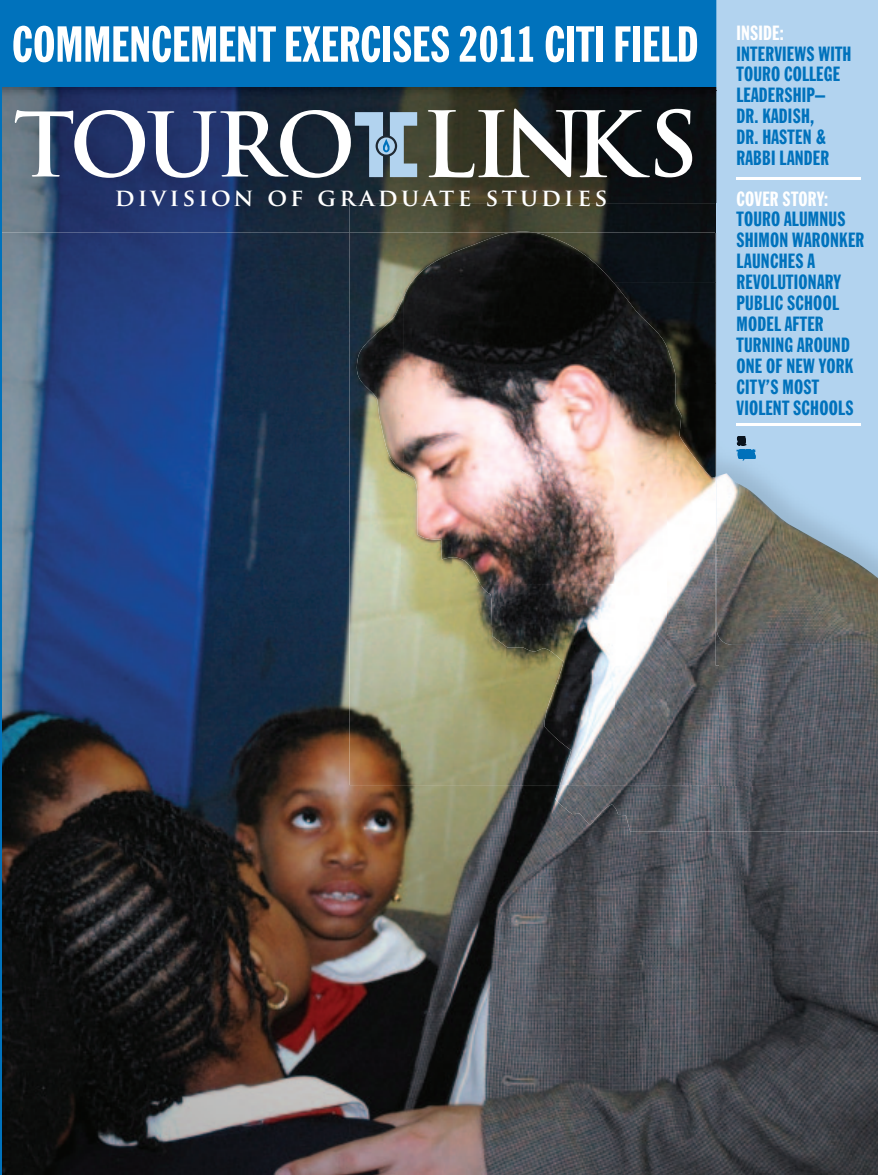
<style>
.page{position:relative;width:878px;height:1175px;background:#fff}
.page>*{position:absolute;margin:0;border:0;box-sizing:border-box;transform-origin:0 0}
.t1{font:52.95px "Franklin Got T Extr Cond";color:#fff}
.t2{font:700 23.85px "Trajan Pro";letter-spacing:.14em;color:#fff}
.t3{font:21.6px/20.9px "Franklin Got T Extr Cond";letter-spacing:.01em;color:#0072bc}
.t4{font:21.6px "Franklin Got T Extr Cond";letter-spacing:.01em;color:#fff}
</style>
<div class="page">
<img style="left:2px;top:233px;width:876px;height:941px">
<img style="left:2px;top:86px;width:713px;height:147px">
<div style="left:0;top:0;width:878px;height:86px;background:#0072bc"></div>
<div style="left:716px;top:0;width:162px;height:203px;background:#b2d3ef"></div>
<hr style="left:736px;top:177px;width:124px;height:3px;background:#fff">
<img style="left:349px;top:233px;width:54px;height:100px">
<div style="left:615px;top:233px;width:100px;height:49px;background:#0b1218"></div>
<img style="left:615px;top:282px;width:100px;height:65px">
<img style="left:349px;top:333px;width:52px;height:452px">
<img style="left:401px;top:472px;width:52px;height:313px">
<img style="left:453px;top:584px;width:53px;height:201px">
<img style="left:506px;top:685px;width:38px;height:100px">
<img style="left:715px;top:233px;width:1px;height:114px">
<div style="left:716px;top:203px;width:162px;height:270px;background:#b2d3ef"></div>
<img style="left:746px;top:436px;width:43px;height:9px">
<svg style="left:736px;top:436px;width:10px;height:9px"></svg>
<img style="left:756px;top:449px;width:104px;height:11px">
<img style="left:736px;top:449px;width:20px;height:11px">
<img style="left:736px;top:423px;width:124px;height:3px">
<img style="left:555px;top:785px;width:323px;height:46px">
<img style="left:403px;top:233px;width:212px;height:351px">
<img style="left:357px;top:297px;width:47px;height:175px">
<img style="left:614px;top:283px;width:53px;height:502px">
<img style="left:667px;top:347px;width:53px;height:438px">
<img style="left:480px;top:584px;width:135px;height:101px">
<img style="left:719px;top:665px;width:159px;height:120px">
<img style="left:544px;top:684px;width:71px;height:101px">
<img style="left:715px;top:476px;width:163px;height:189px">
<img style="left:716px;top:473px;width:162px;height:172px">
<img style="left:715px;top:100px;width:1px;height:103px">
<svg style="left:715px;top:86px;width:1px;height:14px"></svg>
<img style="left:716px;top:91px;width:2px;height:112px">
<img style="left:349px;top:203px;width:369px;height:30px">
<img style="left:510px;top:231px;width:24px;height:2px">
<svg style="left:428px;top:109px;width:264px;height:68px"></svg>
<svg style="left:15px;top:110px;width:402px;height:68px"></svg>
<hr style="left:0;top:0;width:2px;height:1174px;background:#0072bc">
<h1 class="t1" style="left:12px;top:16px;width:688px">COMMENCEMENT EXERCISES 2011 CITI FIELD</h1>
<p class="t4" style="left:736px;top:21px;width:49px">INSIDE:</p>
<p class="t3" style="left:736px;top:43px;width:116px">INTERVIEWS WITH<br>TOURO COLLEGE<br>LEADERSHIP—<br>DR. KADISH,<br>DR. HASTEN &amp;<br>RABBI LANDER</p>
<p class="t4" style="left:736px;top:187px;width:93px">COVER STORY:</p>
<p class="t3" style="left:736px;top:209px;width:129px">TOURO ALUMNUS<br>SHIMON WARONKER<br>LAUNCHES A<br>REVOLUTIONARY<br>PUBLIC SCHOOL<br>MODEL AFTER<br>TURNING AROUND<br>ONE OF NEW YORK<br>CITY’S MOST<br>VIOLENT SCHOOLS</p>
<p class="t2" style="left:115px;top:183px;width:494px">DIVISION OF GRADUATE STUDIES</p>
</div>
